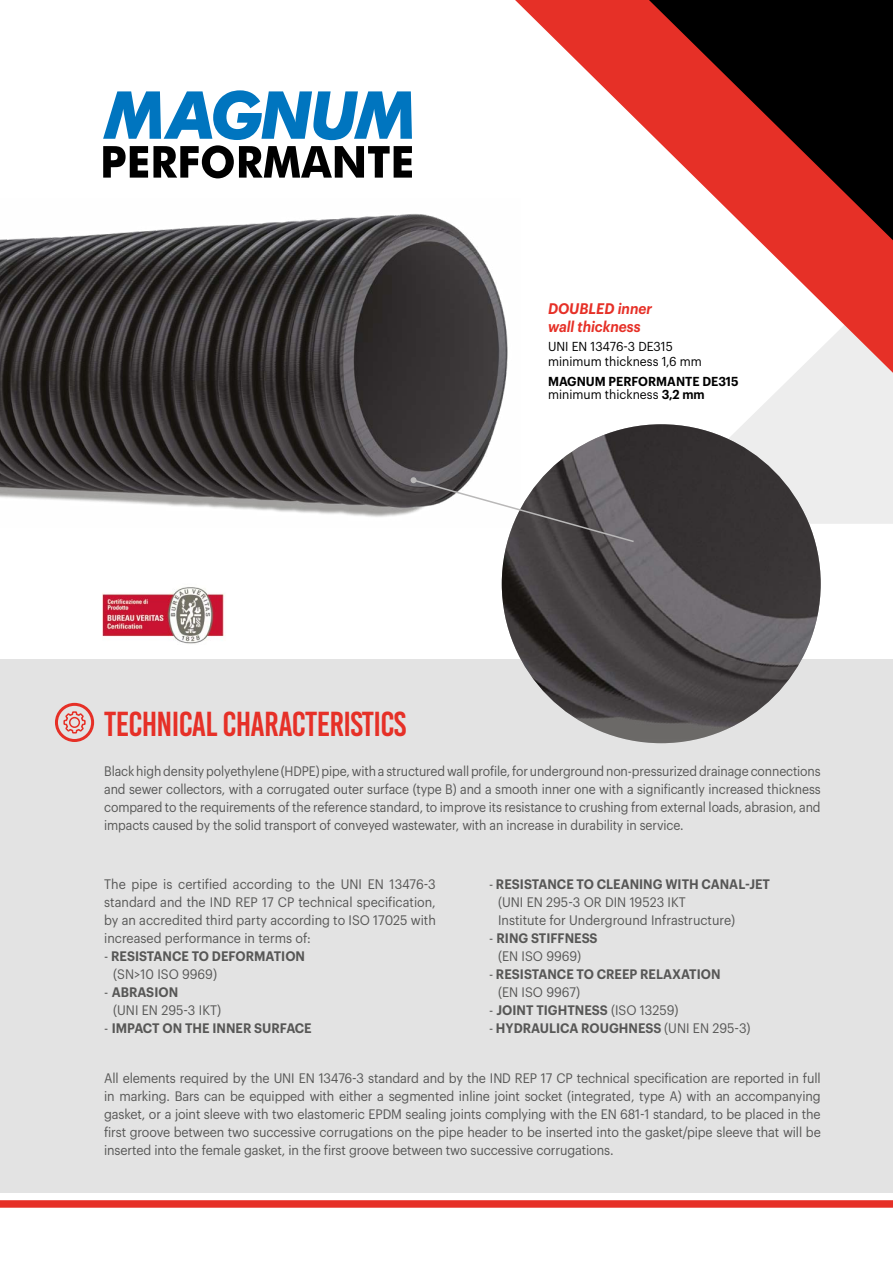
<style>
.page{position:relative;width:893px;height:1263px;background:#fff}
.page>*{position:absolute;margin:0;border:0;box-sizing:border-box;transform-origin:0 0}
.t1{font:34.5px "Bebas Kai";letter-spacing:-.02em;color:#e63027}
.t2{font:italic 600 15px/18px "Graphik";color:#e63027;scale:.92 1}
.t3{font:13.5px/18px "Graphik";letter-spacing:-.005em;color:#575756;text-align:justify;scale:.93 1}
.t4{font:13.5px/18px "Graphik";letter-spacing:-.005em;color:#575756;text-align:justify;scale:.91 1}
.t5{font:600 13.5px/18px "Graphik";color:#575756;scale:.93 1}
.t6{font:600 12.75px/13.5px "Graphik";color:#000;scale:.95 1}
.t7{font:12.75px/15px "Graphik";color:#000;scale:.95 1}
.s1{font-weight:400}
.s2{font-weight:600}
</style>
<div class="page">
<svg style="left:647px;top:373px;width:246px;height:151px;fill:#ededed"></svg>
<svg style="left:515px;top:0;width:378px;height:373px"></svg>
<div style="left:0;top:659px;width:893px;height:534px;background:#e3e3e3"></div>
<div style="left:55px;top:703px;width:39px;height:39px;border:3px solid #e63027;border-radius:50%"></div>
<svg style="left:63px;top:710px;width:23px;height:24px"></svg>
<svg style="left:649px;top:0;width:244px;height:240px;background:#772e2a"></svg>
<div style="left:0;top:1200px;width:893px;height:8px;background:#e63027"></div>
<img style="left:0;top:199px;width:521px;height:318px">
<img style="left:502px;top:424px;width:319px;height:319px;border-radius:159px">
<svg style="left:411px;top:477px;width:224px;height:66px"></svg>
<svg style="left:103px;top:90px;width:309px;height:88px"></svg>
<img style="left:102px;top:587px;width:123px;height:57px">
<p class="t2" style="left:548px;top:298px;width:115px">DOUBLED inner wall thickness</p>
<p class="t7" style="left:548px;top:338px;width:163px">UNI EN 13476-3 DE315 minimum thickness 1,6 mm</p>
<p class="t6" style="left:548px;top:373px;width:202px">MAGNUM PERFORMANTE DE315 <span class="s1">minimum thickness</span> 3,2 mm</p>
<h1 class="t1" style="left:104px;top:705px;width:303px">TECHNICAL CHARACTERISTICS</h1>
<p class="t4" style="left:104px;top:761px;width:789px">Black high density polyethylene (HDPE) pipe, with a structured wall profile, for underground non-pressurized drainage connections and sewer collectors, with a corrugated outer surface (type B) and a smooth inner one with a significantly increased thickness compared to the requirements of the reference standard, to improve its resistance to crushing from external loads, abrasion, and impacts caused by the solid transport of conveyed wastewater, with an increase in durability in service.</p>
<p class="t3" style="left:104px;top:874px;width:358px">The pipe is certified according to the UNI EN 13476-3 standard and the IND REP 17 CP technical specification, by an accredited third party according to ISO 17025 with increased performance in terms of:</p>
<p class="t5" style="left:113px;top:946px;width:208px;text-indent:-9px"><span class="s1">-</span> RESISTANCE TO DEFORMATION <span class="s1">(SN&gt;10 ISO 9969)</span></p>
<p class="t3" style="left:113px;top:982px;width:118px;text-indent:-9px">- <span class="s2">ABRASION<br></span>(UNI EN 295-3 IKT)</p>
<p class="t5" style="left:104px;top:1018px;width:225px"><span class="s1">-</span> IMPACT ON THE INNER SURFACE</p>
<p class="t3" style="left:498px;top:874px;width:294px;text-align:left;text-indent:-9px">- <span class="s2">RESISTANCE TO CLEANING WITH CANAL-JET </span>(UNI EN 295-3 OR DIN 19523 IKT<br>Institute for Underground Infrastructure)</p>
<p class="t5" style="left:489px;top:928px;width:118px;text-align:center"><span class="s1">-</span> RING STIFFNESS <span class="s1">(EN ISO 9969)</span></p>
<p class="t5" style="left:498px;top:964px;width:241px;text-indent:-9px"><span class="s1">-</span> RESISTANCE TO CREEP RELAXATION <span class="s1">(EN ISO 9967)</span></p>
<p class="t5" style="left:489px;top:1000px;width:205px"><span class="s1">-</span> JOINT TIGHTNESS <span class="s1">(ISO 13259)</span></p>
<p class="t5" style="left:489px;top:1018px;width:283px"><span class="s1">-</span> HYDRAULICA ROUGHNESS <span class="s1">(UNI EN 295-3)</span></p>
<p class="t3" style="left:104px;top:1068px;width:772px">All elements required by the UNI EN 13476-3 standard and by the IND REP 17 CP technical specification are reported in full in marking. Bars can be equipped with either a segmented inline joint socket (integrated, type A) with an accompanying gasket, or a joint sleeve with two elastomeric EPDM sealing joints complying with the EN 681-1 standard, to be placed in the first groove between two successive corrugations on the pipe header to be inserted into the gasket/pipe sleeve that will be inserted into the female gasket, in the first groove between two successive corrugations.</p>
</div>
